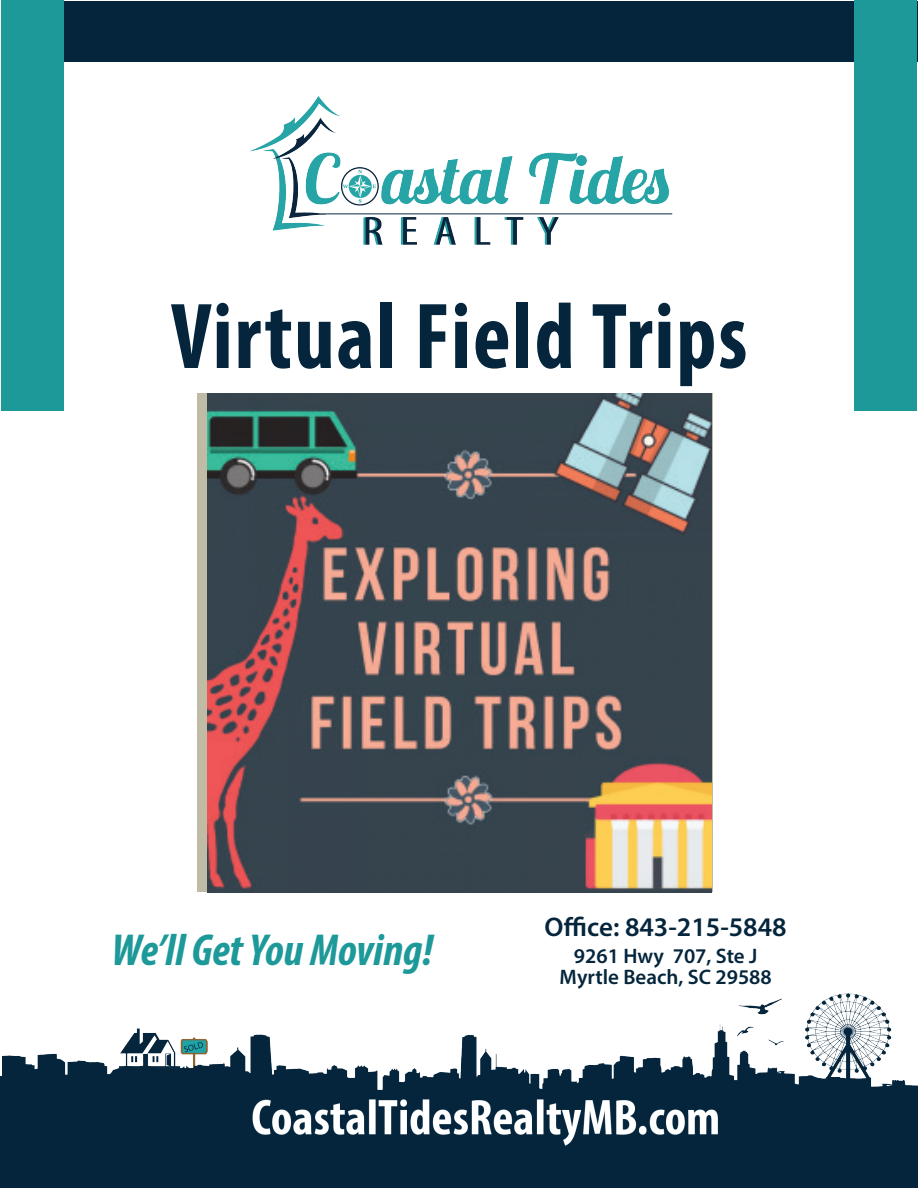
<style>
.page{position:relative;width:918px;height:1188px;background:#fff}
.page>*{position:absolute;margin:0;border:0;box-sizing:border-box;transform-origin:0 0}
.t1{font:700 condensed 94.5px "Myriad Pro";letter-spacing:.02em;color:#04253c;scale:.95 1}
.t2{font:italic 700 condensed 45px "Myriad Pro";color:#1e9999}
.t3{font:600 27px "Myriad Pro";color:#04253c}
.t4{font:600 21px/21px "Myriad Pro";color:#04253c;text-align:center}
</style>
<div class="page">
<div style="left:1px;top:1px;width:916px;height:61px;background:#04253c"></div>
<div style="left:1px;top:1px;width:63px;height:410px;background:#1e9999"></div>
<img style="left:249px;top:96px;width:424px;height:149px">
<div style="left:854px;top:1px;width:63px;height:410px;background:#1e9999"></div>
<div style="left:0;top:1093px;width:918px;height:95px;background:#04253c"></div>
<img style="left:2px;top:994px;width:916px;height:152px">
<div style="left:0;top:1077px;width:76px;height:108px;background:#04253c"></div>
<svg style="left:197px;top:393px;width:516px;height:499px;background:#b1ab98"></svg>
<img style="left:208px;top:393px;width:503px;height:499px">
<h1 class="t1" style="left:171px;top:277px;width:608px">Virtual Field Trips</h1>
<h2 class="t2" style="left:112px;top:922px;width:323px">We’ll Get You Moving!</h2>
<p class="t3" style="left:545px;top:910px;width:244px">Office: 843-215-5848</p>
<p class="t4" style="left:560px;top:945px;width:214px">9261 Hwy 707, Ste J<br>Myrtle Beach, SC 29588</p>
</div>
